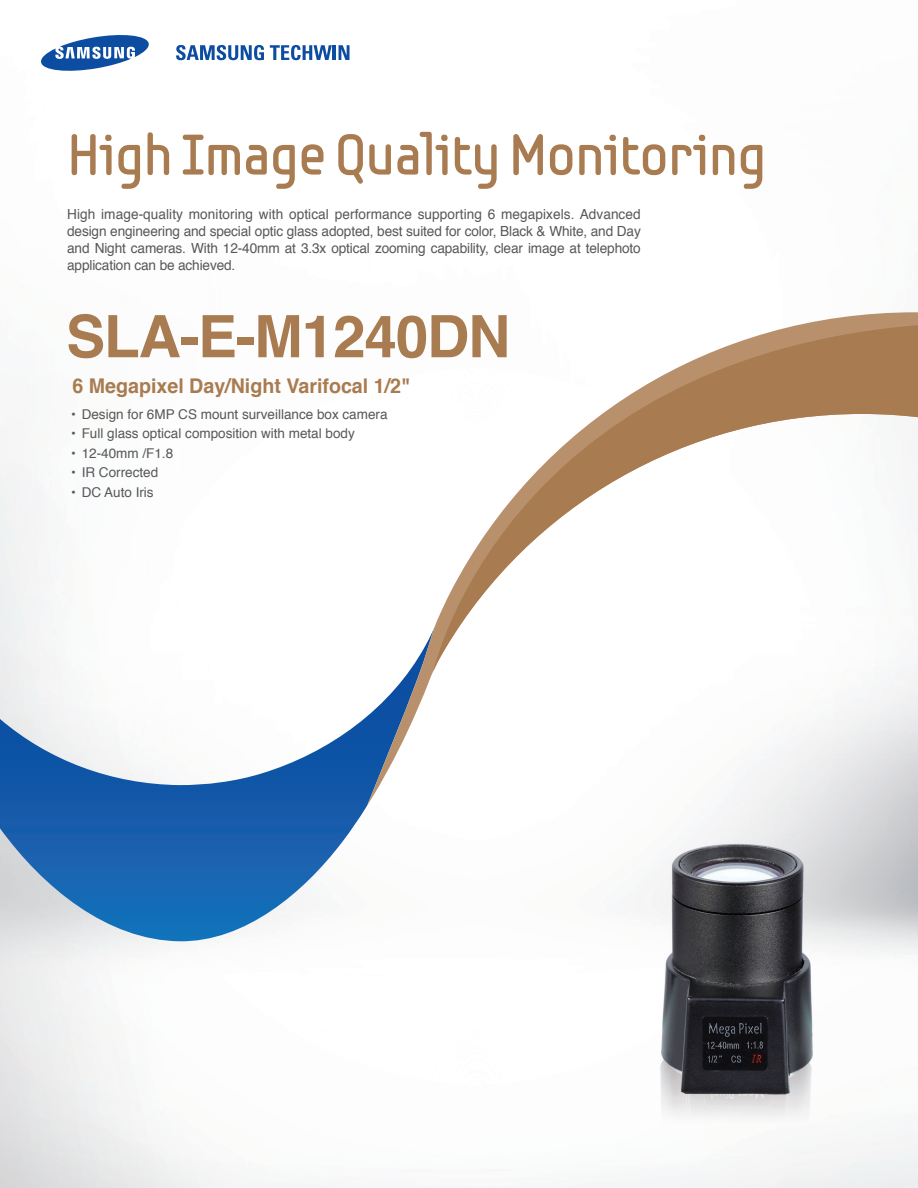
<style>
.page{position:relative;width:918px;height:1188px;background:#fff}
.page>*{position:absolute;margin:0;border:0;box-sizing:border-box;transform-origin:0 0}
.t1{font:700 58.5px "Helvetica";letter-spacing:-.02em;color:#a97b50}
.t2{font:700 57px "Samsung Imagination";letter-spacing:-.02em;color:#a97b50}
.t3{font:700 20.25px "Helvetica";color:#a97b50}
.t4{font:13.95px/17px "Helvetica";letter-spacing:-.01em;color:#57585a;text-align:justify}
.t5{font:13.5px "Helvetica";color:#57585a}
</style>
<div class="page">
<img style="left:0;top:45px;width:918px;height:1143px">
<svg style="left:176px;top:45px;width:88px;height:15px"></svg>
<svg style="left:270px;top:45px;width:62px;height:15px"></svg>
<hr style="left:333px;top:45px;width:3px;height:15px;background:#0d4da1">
<svg style="left:339px;top:45px;width:11px;height:15px"></svg>
<svg style="left:40px;top:35px;width:109px;height:38px"></svg>
<svg style="left:0;top:628px;width:434px;height:314px"></svg>
<svg style="left:367px;top:312px;width:551px;height:493px"></svg>
<svg style="left:433px;top:325px;width:485px;height:345px"></svg>
<p class="t2" style="left:67px;top:119px;width:701px">High Image Quality Monitoring</p>
<p class="t4" style="left:67px;top:206px;width:575px">High image-quality monitoring with optical performance supporting 6 megapixels. Advanced design engineering and special optic glass adopted, best suited for color, Black &amp; White, and Day and Night cameras. With 12-40mm at 3.3x optical zooming capability, clear image at telephoto application can be achieved.</p>
<p class="t1" style="left:66px;top:289px;width:446px">SLA-E-M1240DN</p>
<p class="t3" style="left:72px;top:370px;width:339px">6 Megapixel Day/Night Varifocal 1/2"</p>
<p class="t5" style="left:71px;top:403px;width:318px">• Design for 6MP CS mount surveillance box camera</p>
<p class="t5" style="left:71px;top:423px;width:285px">• Full glass optical composition with metal body</p>
<p class="t5" style="left:71px;top:442px;width:104px">• 12-40mm /F1.8</p>
<p class="t5" style="left:71px;top:462px;width:89px">• IR Corrected</p>
<p class="t5" style="left:71px;top:481px;width:84px">• DC Auto Iris</p>
</div>
